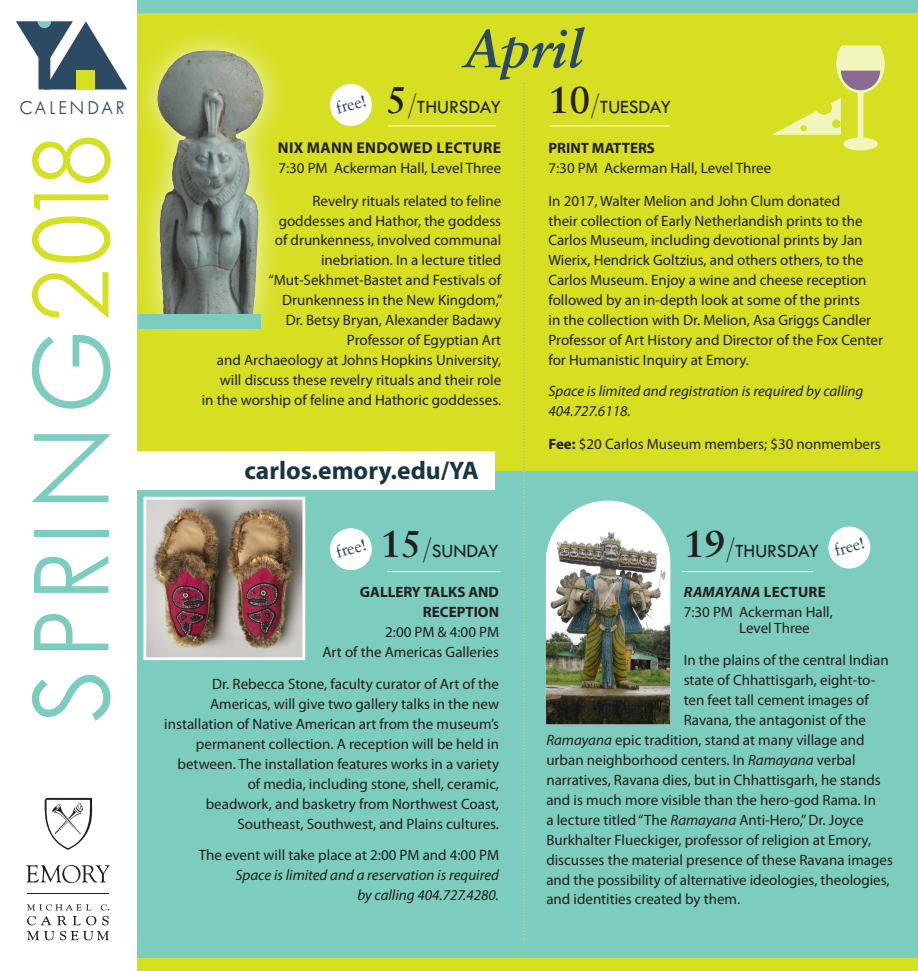
<style>
.page{position:relative;width:918px;height:971px;background:#fff}
.page>*{position:absolute;margin:0;border:0;box-sizing:border-box;transform-origin:0 0}
.t1{font:300 118.65px "Tw Cen";letter-spacing:.055em;color:#7cccbf}
.t2{font:52.95px "Sabon Bold Italic Os F";color:#2c4964}
.t3{font:700 25.5px "Myriad Pro";color:#183546}
.t4{font:300 20.4px "Tw Cen";letter-spacing:.12em;color:#2c4964}
.t5{font:500 19.5px "Tw Cen";color:#231f20}
.t6{font:16.65px "Sabon";color:#2c4964}
.t7{font:700 15.6px "Myriad Pro";letter-spacing:.02em;color:#231f20}
.t8{font:15px/20px "Myriad Pro";color:#231f20;text-align:right}
.t9{font:italic 15px/20px "Myriad Pro";color:#231f20}
.t10{font:700 15px/20px "Myriad Pro";color:#231f20;text-align:right}
.s1{color:#d7df23}
.s2{font-family:"Sabon";font-weight:700;font-size:37.5px}
.s3{font-weight:300;font-size:30px}
.s4{font-weight:700}
.s5{font-weight:700;font-style:italic}
.s6{font-style:italic}
</style>
<div class="page">
<div style="left:137px;top:471px;width:781px;height:487px;background:#7cccbf"></div>
<div style="left:137px;top:0;width:781px;height:471px;background:#d7df23"></div>
<svg style="left:523px;top:83px;width:2px;height:857px"></svg>
<hr style="left:388px;top:125px;width:108px;height:1px;background:#fff">
<hr style="left:549px;top:125px;width:121px;height:1px;background:#fff">
<hr style="left:682px;top:571px;width:131px;height:1px;background:#fff">
<svg style="left:16px;top:21px;width:111px;height:68px"></svg>
<div style="left:131px;top:451px;width:364px;height:39px;background:#fff"></div>
<div style="left:132px;top:25px;width:157px;height:316px;background:#fff;opacity:.75"></div>
<img style="left:145px;top:32px;width:131px;height:283px">
<hr style="left:387px;top:571px;width:114px;height:1px;background:#fff">
<div style="left:138px;top:314px;width:123px;height:14px;background:#7cccbf"></div>
<svg style="left:27px;top:904px;width:82px;height:36px"></svg>
<hr style="left:27px;top:893px;width:82px;height:1px;background:#231f20">
<svg style="left:26px;top:865px;width:84px;height:18px"></svg>
<svg style="left:44px;top:797px;width:49px;height:52px"></svg>
<div style="left:330px;top:84px;width:42px;height:42px;background:#fff;border-radius:50%"></div>
<div style="left:330px;top:528px;width:42px;height:42px;background:#fff;border-radius:50%"></div>
<div style="left:828px;top:526px;width:42px;height:42px;background:#fff;border-radius:50%"></div>
<svg style="left:772px;top:45px;width:113px;height:105px"></svg>
<div style="left:816px;top:100px;width:16px;height:15px;background:#d6df21;border-radius:50%"></div>
<div style="left:800px;top:125px;width:7px;height:6px;background:#d6df21;border-radius:50%"></div>
<div style="left:832px;top:120px;width:9px;height:8px;background:#d6df21;border-radius:50%"></div>
<div style="left:137px;top:958px;width:781px;height:12px;background:#d7df23"></div>
<div style="left:137px;top:0;width:781px;height:12px;background:#7cccbf"></div>
<svg style="left:577px;top:500px;width:62px;height:9px"></svg>
<img style="left:546px;top:509px;width:124px;height:215px">
<img style="left:143px;top:496px;width:163px;height:164px">
<h3 class="t4" style="left:19px;top:96px;width:107px">CALENDAR</h3>
<h1 class="t1" style="left:7px;top:725px;width:592px;rotate:-90deg">SPRING<span class="s1">2018</span></h1>
<h2 class="t2" style="left:464px;top:17px;width:120px">April</h2>
<h3 class="t5" style="left:386px;top:97px;width:116px"><span class="s2">5</span><span class="s3">/</span>THURSDAY</h3>
<p class="t7" style="left:278px;top:139px;width:225px">NIX MANN ENDOWED LECTURE</p>
<p class="t8" style="left:278px;top:152px;width:224px;line-height:32.4px">7:30 PM Ackerman Hall, Level Three<br>Revelry rituals related to feline</p>
<p class="t8" style="left:202px;top:211px;width:302px">goddesses and Hathor, the goddess<br>of drunkenness, involved communal inebriation. In a lecture titled “Mut-Sekhmet-Bastet and Festivals of Drunkenness in the New Kingdom,”<br>Dr. Betsy Bryan, Alexander Badawy<br>Professor of Egyptian Art<br>and Archaeology at Johns Hopkins University, will discuss these revelry rituals and their role<br>in the worship of feline and Hathoric goddesses.</p>
<p class="t6" style="left:333px;top:99px;width:33px;rotate:-16deg">free!</p>
<h3 class="t3" style="left:244px;top:456px;width:236px">carlos.emory.edu/YA</h3>
<h3 class="t5" style="left:549px;top:97px;width:124px"><span class="s2">10</span><span class="s3">/</span>TUESDAY</h3>
<p class="t10" style="left:549px;top:138px;width:108px">PRINT MATTERS</p>
<p class="t8" style="left:549px;top:152px;width:293px;line-height:32.4px;text-align:left">7:30 PM Ackerman Hall, Level Three<br>In 2017, Walter Melion and John Clum donated</p>
<p class="t8" style="left:549px;top:211px;width:336px;text-align:left">their collection of Early Netherlandish prints to the Carlos Museum, including devotional prints by Jan Wierix, Hendrick Goltzius, and others others, to the Carlos Museum. Enjoy a wine and cheese reception followed by an in-depth look at some of the prints<br>in the collection with Dr. Melion, Asa Griggs Candler Professor of Art History and Director of the Fox Center for Humanistic Inquiry at Emory.</p>
<p class="t9" style="left:549px;top:381px;width:316px">Space is limited and registration is required by calling<br>404.727.6118.</p>
<p class="t8" style="left:549px;top:434px;width:334px"><span class="s4">Fee:</span> $20 Carlos Museum members; $30 nonmembers</p>
<h3 class="t5" style="left:380px;top:540px;width:120px"><span class="s2">15</span><span class="s3">/</span>SUNDAY</h3>
<p class="t10" style="left:360px;top:582px;width:141px">GALLERY TALKS AND<br>RECEPTION</p>
<p class="t8" style="left:322px;top:622px;width:178px">2:00 PM &amp; 4:00 PM<br>Art of the Americas Galleries</p>
<p class="t8" style="left:164px;top:674px;width:336px">Dr. Rebecca Stone, faculty curator of Art of the Americas, will give two gallery talks in the new installation of Native American art from the museum’s permanent collection. A reception will be held in between. The installation features works in a variety of media, including stone, shell, ceramic,<br>beadwork, and basketry from Northwest Coast, Southeast, Southwest, and Plains cultures.</p>
<p class="t8" style="left:199px;top:845px;width:302px">The event will take place at 2:00 PM and 4:00 PM</p>
<p class="t9" style="left:236px;top:865px;width:265px;text-align:right">Space is limited and a reservation is required by calling 404.727.4280.</p>
<h3 class="t5" style="left:684px;top:540px;width:137px"><span class="s2">19</span><span class="s3">/</span>THURSDAY</h3>
<p class="t8" style="left:684px;top:582px;width:151px;text-align:left"><span class="s5">RAMAYANA</span> <span class="s4">LECTURE<br></span>7:30 PM Ackerman Hall,</p>
<p class="t8" style="left:684px;top:611px;width:207px;line-height:32.4px;text-align:left;text-indent:56px">Level Three<br>In the plains of the central Indian</p>
<p class="t8" style="left:684px;top:670px;width:193px">state of Chhattisgarh, eight-to-</p>
<p class="t8" style="left:684px;top:690px;width:187px">ten feet tall cement images of</p>
<p class="t8" style="left:684px;top:710px;width:184px">Ravana, the antagonist of the</p>
<p class="t8" style="left:546px;top:730px;width:320px"><span class="s6">Ramayana</span> epic tradition, stand at many village and</p>
<p class="t8" style="left:546px;top:750px;width:311px">urban neighborhood centers. In <span class="s6">Ramayana</span> verbal</p>
<p class="t8" style="left:546px;top:770px;width:336px">narratives, Ravana dies, but in Chhattisgarh, he stands</p>
<p class="t8" style="left:546px;top:790px;width:331px">and is much more visible than the hero-god Rama. In</p>
<p class="t8" style="left:546px;top:809px;width:319px">a lecture titled “The <span class="s6">Ramayana</span> Anti-Hero,” Dr. Joyce</p>
<p class="t8" style="left:546px;top:829px;width:326px">Burkhalter Flueckiger, professor of religion at Emory,</p>
<p class="t8" style="left:546px;top:849px;width:348px">discusses the material presence of these Ravana images</p>
<p class="t8" style="left:546px;top:869px;width:345px">and the possibility of alternative ideologies, theologies,</p>
<p class="t8" style="left:546px;top:889px;width:195px">and identities created by them.</p>
<p class="t6" style="left:333px;top:543px;width:33px;rotate:-16deg">free!</p>
<p class="t6" style="left:832px;top:541px;width:33px;rotate:-16deg">free!</p>
</div>
